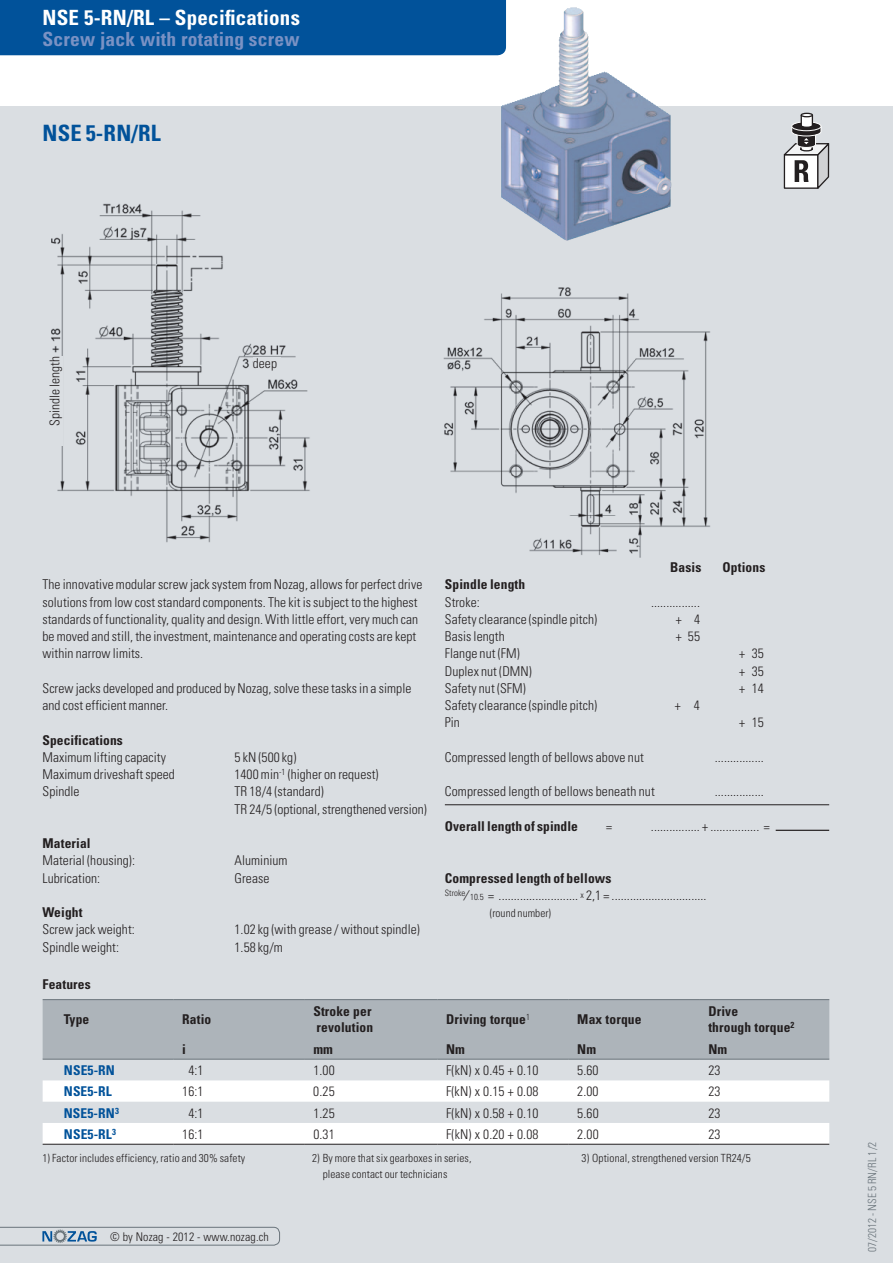
<style>
.page{position:relative;width:893px;height:1263px;background:#fff}
.page>*{position:absolute;margin:0;border:0;box-sizing:border-box;transform-origin:0 0}
.t1{font:700 condensed 22.5px "Univers";letter-spacing:.01em;color:#01529a}
.t2{font:700 condensed 21px "Univers";letter-spacing:.01em;color:#fff}
.t3{font:700 condensed 19.5px "Univers";letter-spacing:.01em;color:#7a92c4}
.t4{font:300 condensed 13.5px/17.2px "Univers";letter-spacing:.005em;color:#231f20}
.t5{font:700 condensed 13.5px/15.8px "Univers";letter-spacing:.01em;color:#231f20}
.t6{font:700 condensed 13.5px "Univers";letter-spacing:.01em;color:#01529a}
.t7{font:300 condensed 12px "Univers";letter-spacing:.01em;color:#231f20}
.t8{font:300 condensed 11.25px/15.8px "Univers";letter-spacing:.01em;color:#231f20}
.t9{font:300 condensed 11.25px "Univers";letter-spacing:.01em;color:#6a747b}
.s1{font-weight:700}
.s2{font-size:8.7px}
</style>
<div class="page">
<div style="left:0;top:106px;width:893px;height:1157px;background:#dadee2"></div>
<div style="left:0;top:0;width:506px;height:55px;background:#01529a"></div>
<hr style="left:445px;top:804px;width:384px;height:1px;background:#231f20">
<hr style="left:776px;top:830px;width:53px;height:1px;background:#231f20">
<img style="left:501px;top:7px;width:170px;height:234px">
<img style="left:51px;top:203px;width:259px;height:340px">
<img style="left:443px;top:287px;width:268px;height:271px">
<div style="left:801px;top:113px;width:12px;height:4px;border:1px solid #231f20;border-radius:50%"></div>
<svg style="left:784px;top:114px;width:45px;height:75px"></svg>
<div style="left:43px;top:1000px;width:786px;height:59px;background:#adb4ba"></div>
<svg style="left:43px;top:1080px;width:786px;height:64px;fill:#fff"></svg>
<hr style="left:43px;top:999px;width:131px;height:1px;background:#6a747b">
<hr style="left:174px;top:999px;width:131px;height:1px;background:#6a747b">
<hr style="left:305px;top:999px;width:133px;height:1px;background:#6a747b">
<hr style="left:438px;top:999px;width:131px;height:1px;background:#6a747b">
<hr style="left:569px;top:999px;width:131px;height:1px;background:#6a747b">
<hr style="left:700px;top:999px;width:129px;height:1px;background:#6a747b">
<hr style="left:43px;top:1059px;width:131px;height:1px;background:#6a747b">
<hr style="left:174px;top:1059px;width:131px;height:1px;background:#6a747b">
<hr style="left:305px;top:1059px;width:133px;height:1px;background:#6a747b">
<hr style="left:438px;top:1059px;width:131px;height:1px;background:#6a747b">
<hr style="left:569px;top:1059px;width:131px;height:1px;background:#6a747b">
<hr style="left:700px;top:1059px;width:129px;height:1px;background:#6a747b">
<hr style="left:43px;top:1144px;width:131px;height:1px;background:#231f20">
<hr style="left:174px;top:1144px;width:131px;height:1px;background:#231f20">
<hr style="left:305px;top:1144px;width:133px;height:1px;background:#231f20">
<hr style="left:438px;top:1144px;width:131px;height:1px;background:#231f20">
<hr style="left:569px;top:1144px;width:131px;height:1px;background:#231f20">
<hr style="left:700px;top:1144px;width:129px;height:1px;background:#231f20">
<div style="left:253px;top:358px;width:28px;height:16px;background:#dadee2"></div>
<div style="left:49px;top:356px;width:14px;height:90px;background:#dadee2"></div>
<svg style="left:0;top:1227px;width:280px;height:18px"></svg>
<h2 class="t2" style="left:43px;top:5px;width:259px">NSE 5-RN/RL – Specifications</h2>
<h3 class="t3" style="left:43px;top:27px;width:258px">Screw jack with rotating screw</h3>
<h1 class="t1" style="left:43px;top:119px;width:120px">NSE 5-RN/RL</h1>
<p class="t4" style="left:46px;top:426px;width:72px;rotate:-90deg">Spindle length</p>
<p class="t4" style="left:253px;top:355px;width:26px">deep</p>
<p class="t4" style="left:43px;top:576px;width:381px">The innovative modular screw jack system from Nozag, allows for perfect drive solutions from low cost standard components. The kit is subject to the highest standards of functionality, quality and design. With little effort, very much can be moved and still, the investment, maintenance and operating costs are kept within narrow limits.</p>
<p class="t4" style="left:43px;top:679px;width:370px">Screw jacks developed and produced by Nozag, solve these tasks in a simple and cost efficient manner.</p>
<p class="t5" style="left:43px;top:732px;width:82px">Specifications</p>
<p class="t4" style="left:43px;top:748px;width:125px">Maximum lifting capacity</p>
<p class="t4" style="left:235px;top:748px;width:63px">5 kN (500 kg)</p>
<p class="t4" style="left:43px;top:766px;width:134px">Maximum driveshaft speed</p>
<p class="t4" style="left:235px;top:765px;width:146px">1400 min<sup>-1</sup> (higher on request)</p>
<p class="t4" style="left:43px;top:783px;width:39px">Spindle</p>
<p class="t4" style="left:235px;top:783px;width:194px">TR 18/4 (standard)<br>TR 24/5 (optional, strengthened version)</p>
<p class="t5" style="left:43px;top:835px;width:50px">Material</p>
<p class="t4" style="left:43px;top:852px;width:94px">Material (housing):</p>
<p class="t4" style="left:235px;top:852px;width:55px">Aluminium</p>
<p class="t4" style="left:43px;top:869px;width:59px">Lubrication:</p>
<p class="t4" style="left:235px;top:869px;width:36px">Grease</p>
<p class="t5" style="left:43px;top:904px;width:42px">Weight</p>
<p class="t4" style="left:43px;top:921px;width:94px">Screw jack weight:</p>
<p class="t4" style="left:235px;top:921px;width:187px">1.02 kg (with grease / without spindle)</p>
<p class="t4" style="left:43px;top:938px;width:78px">Spindle weight:</p>
<p class="t4" style="left:235px;top:938px;width:50px">1.58 kg/m</p>
<p class="t5" style="left:670px;top:559px;width:33px">Basis</p>
<p class="t5" style="left:723px;top:559px;width:44px">Options</p>
<p class="t5" style="left:445px;top:576px;width:82px">Spindle length</p>
<p class="t4" style="left:445px;top:593px;width:36px">Stroke:</p>
<p class="t4" style="left:651px;top:593px;width:50px">................</p>
<p class="t4" style="left:445px;top:610px;width:154px">Safety clearance (spindle pitch)</p>
<p class="t4" style="left:676px;top:610px;width:26px">+ 4</p>
<p class="t4" style="left:445px;top:627px;width:61px">Basis length</p>
<p class="t4" style="left:676px;top:627px;width:26px">+ 55</p>
<p class="t4" style="left:445px;top:645px;width:76px">Flange nut (FM)</p>
<p class="t4" style="left:739px;top:645px;width:26px">+ 35</p>
<p class="t4" style="left:445px;top:662px;width:88px">Duplex nut (DMN)</p>
<p class="t4" style="left:739px;top:662px;width:26px">+ 35</p>
<p class="t4" style="left:445px;top:679px;width:82px">Safety nut (SFM)</p>
<p class="t4" style="left:739px;top:679px;width:26px">+ 14</p>
<p class="t4" style="left:445px;top:697px;width:154px">Safety clearance (spindle pitch)</p>
<p class="t4" style="left:675px;top:697px;width:27px">+ 4</p>
<p class="t4" style="left:445px;top:714px;width:17px">Pin</p>
<p class="t4" style="left:739px;top:714px;width:26px">+ 15</p>
<p class="t4" style="left:445px;top:748px;width:201px">Compressed length of bellows above nut</p>
<p class="t4" style="left:715px;top:748px;width:50px">................</p>
<p class="t4" style="left:445px;top:783px;width:211px">Compressed length of bellows beneath nut</p>
<p class="t4" style="left:715px;top:783px;width:50px">................</p>
<p class="t5" style="left:445px;top:818px;width:135px">Overall length of spindle</p>
<p class="t4" style="left:606px;top:817px;width:7px">=</p>
<p class="t4" style="left:651px;top:817px;width:120px">................ + ................ =</p>
<p class="t4" style="left:445px;top:869px;width:263px"><span class="s1">Compressed length of bellows<br></span><sup>Stroke</sup>⁄ <span class="s2">10.5</span> = .......................... <span class="s2">x</span> 2,1 = ...............................</p>
<p class="t8" style="left:490px;top:905px;width:63px">(round number)</p>
<p class="t5" style="left:43px;top:976px;width:50px">Features</p>
<p class="t5" style="left:64px;top:1011px;width:27px">Type</p>
<p class="t5" style="left:182px;top:1011px;width:31px">Ratio</p>
<p class="t5" style="left:313px;top:1003px;width:61px">Stroke per revolution</p>
<p class="t5" style="left:446px;top:1011px;width:85px">Driving torque<sup>1</sup></p>
<p class="t5" style="left:577px;top:1011px;width:66px">Max torque</p>
<p class="t5" style="left:708px;top:1003px;width:88px">Drive<br>through torque<sup>2</sup></p>
<p class="t5" style="left:182px;top:1041px;width:5px">i</p>
<p class="t5" style="left:313px;top:1041px;width:21px">mm</p>
<p class="t5" style="left:446px;top:1041px;width:20px">Nm</p>
<p class="t5" style="left:577px;top:1041px;width:20px">Nm</p>
<p class="t5" style="left:708px;top:1041px;width:20px">Nm</p>
<p class="t6" style="left:64px;top:1062px;width:53px">NSE5-RN</p>
<p class="t4" style="left:188px;top:1062px;width:17px">4:1</p>
<p class="t4" style="left:313px;top:1062px;width:23px">1.00</p>
<p class="t4" style="left:446px;top:1062px;width:94px">F(kN) x 0.45 + 0.10</p>
<p class="t4" style="left:577px;top:1062px;width:23px">5.60</p>
<p class="t4" style="left:708px;top:1062px;width:14px">23</p>
<p class="t6" style="left:64px;top:1083px;width:50px">NSE5-RL</p>
<p class="t4" style="left:182px;top:1083px;width:23px">16:1</p>
<p class="t4" style="left:313px;top:1083px;width:23px">0.25</p>
<p class="t4" style="left:446px;top:1083px;width:94px">F(kN) x 0.15 + 0.08</p>
<p class="t4" style="left:577px;top:1083px;width:23px">2.00</p>
<p class="t4" style="left:708px;top:1083px;width:14px">23</p>
<p class="t6" style="left:64px;top:1104px;width:57px">NSE5-RN<sup>3</sup></p>
<p class="t4" style="left:188px;top:1104px;width:17px">4:1</p>
<p class="t4" style="left:313px;top:1104px;width:23px">1.25</p>
<p class="t4" style="left:446px;top:1104px;width:94px">F(kN) x 0.58 + 0.10</p>
<p class="t4" style="left:577px;top:1104px;width:23px">5.60</p>
<p class="t4" style="left:708px;top:1104px;width:14px">23</p>
<p class="t6" style="left:64px;top:1125px;width:54px">NSE5-RL<sup>3</sup></p>
<p class="t4" style="left:182px;top:1125px;width:23px">16:1</p>
<p class="t4" style="left:313px;top:1125px;width:23px">0.31</p>
<p class="t4" style="left:446px;top:1125px;width:94px">F(kN) x 0.20 + 0.08</p>
<p class="t4" style="left:577px;top:1125px;width:23px">2.00</p>
<p class="t4" style="left:708px;top:1125px;width:14px">23</p>
<p class="t8" style="left:43px;top:1150px;width:204px">1) Factor includes efficiency, ratio and 30% safety</p>
<p class="t8" style="left:323px;top:1150px;width:150px;text-indent:-11px">2) By more that six gearboxes in series, please contact our technicians</p>
<p class="t8" style="left:582px;top:1150px;width:171px">3) Optional, strengthened version TR24/5</p>
<p class="t7" style="left:110px;top:1229px;width:160px">© by Nozag - 2012 - www.nozag.ch</p>
<p class="t9" style="left:865px;top:1252px;width:112px;rotate:-90deg">07/2012 - NSE 5 RN/RL 1/2</p>
</div>
